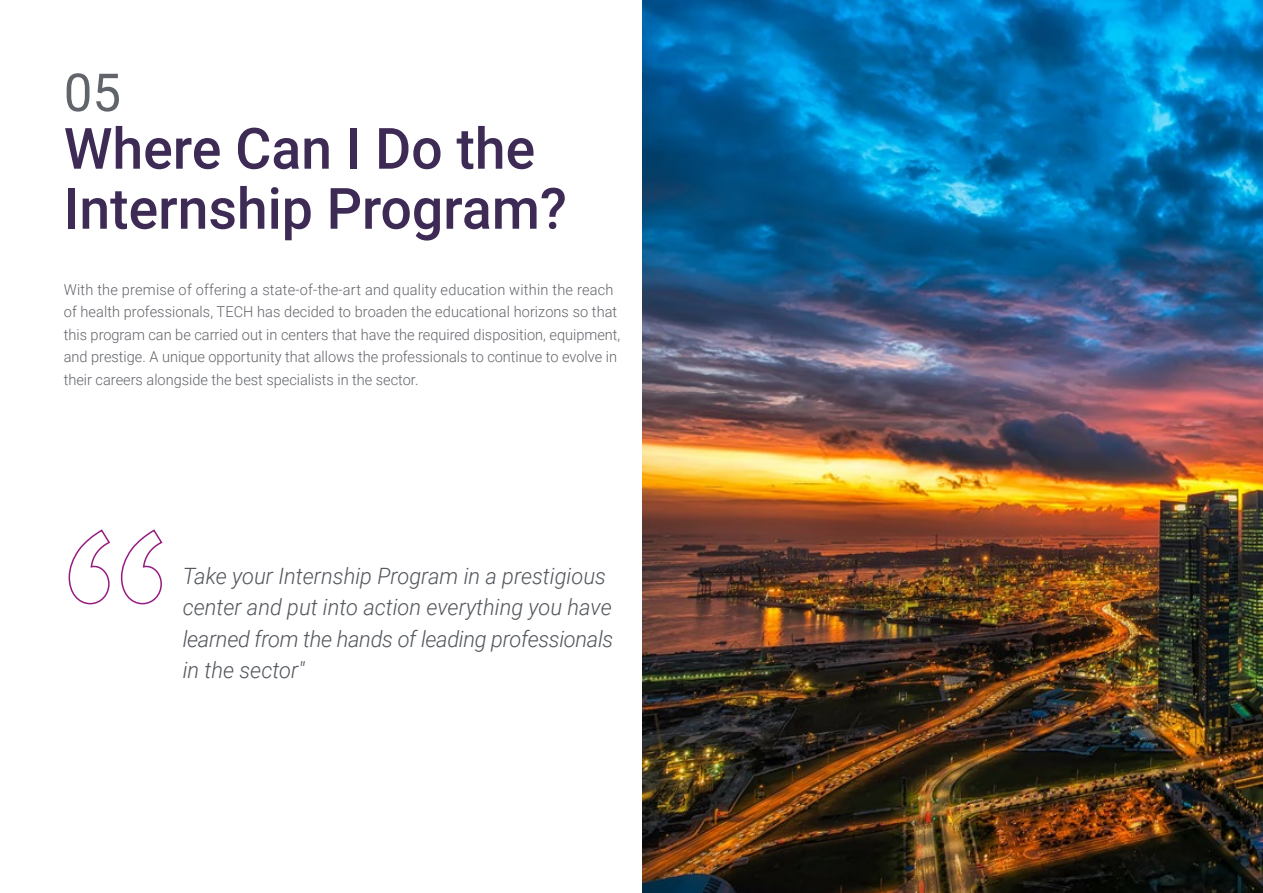
<style>
.page{position:relative;width:1263px;height:893px;background:#fff}
.page>*{position:absolute;margin:0;border:0;box-sizing:border-box;transform-origin:0 0}
.t1{font:500 57px/60px "Roboto";color:#3d2b56}
.t2{font:52.5px "Roboto";color:#61646a}
.t3{font:italic 300 22.5px/31.5px "Roboto";color:#52555b}
.t4{font:300 15px/22.5px "Roboto";color:#61646a}
</style>
<div class="page">
<svg style="left:68px;top:529px;width:95px;height:76px"></svg>
<img style="left:642px;top:0;width:621px;height:893px">
<h2 class="t2" style="left:64px;top:56px;width:59px">05</h2>
<h1 class="t1" style="left:64px;top:116px;width:504px">Where Can I Do the<br>Internship Program?</h1>
<p class="t4" style="left:64px;top:277px;width:558px">With the premise of offering a state-of-the-art and quality education within the reach of health professionals, TECH has decided to broaden the educational horizons so that this program can be carried out in centers that have the required disposition, equipment, and prestige. A unique opportunity that allows the professionals to continue to evolve in their careers alongside the best specialists in the sector.</p>
<h3 class="t3" style="left:183px;top:559px;width:432px">Take your Internship Program in a prestigious center and put into action everything you have learned from the hands of leading professionals in the sector"</h3>
</div>
